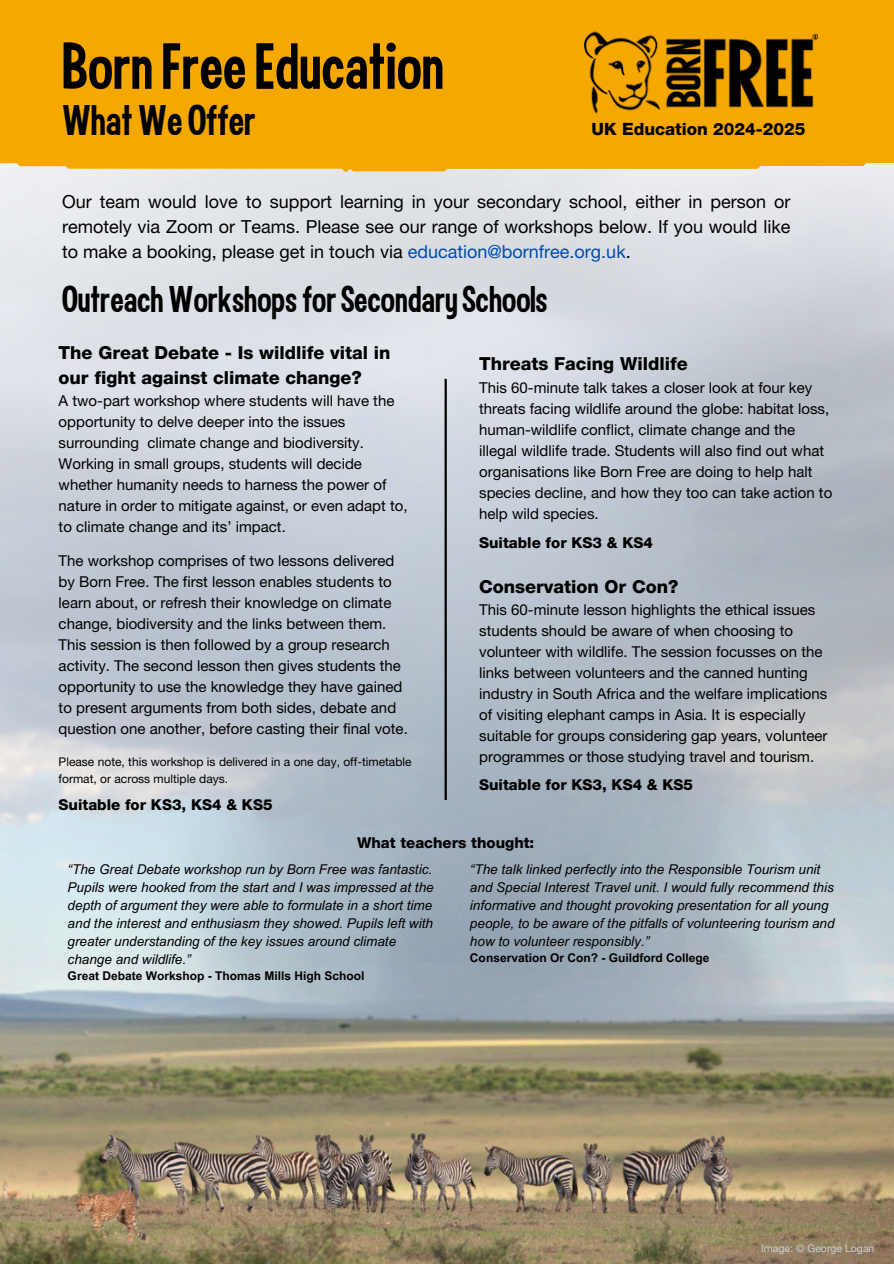
<style>
.page{position:relative;width:894px;height:1264px;background:#fff}
.page>*{position:absolute;margin:0;border:0;box-sizing:border-box;transform-origin:0 0}
.t1{font:52.5px "Born Free Sans";color:#000}
.t2{font:34.5px "Born Free Sans";color:#000}
.t3{font:30px "Born Free Sans";color:#000}
.t4{font:18px/24.8px "Helvetica Neue LT Std";color:#000;text-align:justify}
.t5{font:800 18px/25px "Helvetica Neue LT Std";color:#000}
.t6{font:800 16.95px "Helvetica Neue LT Std";color:#000}
.t7{font:15px/21px "Helvetica Neue LT Std";color:#000}
.t8{font:800 15px "Helvetica Neue LT Std";color:#000}
.t9{font:italic 13.5px/18px "Arial MT Pro";color:#000}
.t10{font:12px/16.5px "Helvetica Neue LT Std";color:#000}
.t11{font:700 12px "Arial MT Pro";color:#000}
.t12{font:10.5px "Helvetica Neue LT Std";color:#c7d1d7}
.s1{color:#004aad}
</style>
<div class="page">
<img style="left:0;top:1131px;width:893px;height:132px">
<img style="left:0;top:172px;width:893px;height:959px">
<div style="left:0;top:0;width:893px;height:172px;background:#f5a800"></div>
<img style="left:584px;top:14px;width:233px;height:116px">
<hr style="left:444px;top:379px;width:2px;height:421px;background:#000">
<h3 class="t1" style="left:62px;top:39px;width:383px">Born Free Education</h3>
<p class="t2" style="left:62px;top:102px;width:195px">What We Offer</p>
<h6 class="t6" style="left:591px;top:123px;width:215px">UK Education 2024-2025</h6>
<p class="t4" style="left:62px;top:192px;width:729px">Our team would love to support learning in your secondary school, either in person or remotely via Zoom or Teams. Please see our range of workshops below. If you would like to make a booking, please get in touch via <span class="s1">education@bornfree.org.uk</span>.</p>
<p class="t3" style="left:62px;top:283px;width:487px">Outreach Workshops for Secondary Schools</p>
<p class="t5" style="left:59px;top:342px;width:333px">The Great Debate - Is wildlife vital in our fight against climate change?</p>
<h1 class="t7" style="left:59px;top:392px;width:350px">A two-part workshop where students will have the opportunity to delve deeper into the issues surrounding climate change and biodiversity.<br>Working in small groups, students will decide whether humanity needs to harness the power of nature in order to mitigate against, or even adapt to, to climate change and its’ impact.</h1>
<h2 class="t7" style="left:59px;top:552px;width:350px">The workshop comprises of two lessons delivered by Born Free. The first lesson enables students to learn about, or refresh their knowledge on climate change, biodiversity and the links between them.<br>This session is then followed by a group research activity. The second lesson then gives students the opportunity to use the knowledge they have gained to present arguments from both sides, debate and question one another, before casting their final vote.</h2>
<p class="t10" style="left:59px;top:755px;width:354px">Please note, this workshop is delivered in a one day, off-timetable format, or across multiple days.</p>
<h4 class="t8" style="left:59px;top:799px;width:215px">Suitable for KS3, KS4 &amp; KS5</h4>
<p class="t5" style="left:479px;top:354px;width:210px">Threats Facing Wildlife</p>
<p class="t7" style="left:479px;top:379px;width:354px">This 60-minute talk takes a closer look at four key threats facing wildlife around the globe: habitat loss, human-wildlife conflict, climate change and the illegal wildlife trade. Students will also find out what organisations like Born Free are doing to help halt species decline, and how they too can take action to help wild species.</p>
<h6 class="t8" style="left:479px;top:537px;width:175px">Suitable for KS3 &amp; KS4</h6>
<p class="t5" style="left:479px;top:576px;width:201px">Conservation Or Con?</p>
<p class="t7" style="left:479px;top:601px;width:350px">This 60-minute lesson highlights the ethical issues students should be aware of when choosing to volunteer with wildlife. The session focusses on the links between volunteers and the canned hunting industry in South Africa and the welfare implications of visiting elephant camps in Asia. It is especially suitable for groups considering gap years, volunteer programmes or those studying travel and tourism.</p>
<h6 class="t8" style="left:479px;top:778px;width:215px">Suitable for KS3, KS4 &amp; KS5</h6>
<p class="t8" style="left:357px;top:836px;width:179px">What teachers thought:</p>
<h6 class="t9" style="left:68px;top:862px;width:367px">“The Great Debate workshop run by Born Free was fantastic.<br>Pupils were hooked from the start and I was impressed at the depth of argument they were able to formulate in a short time and the interest and enthusiasm they showed. Pupils left with greater understanding of the key issues around climate change and wildlife.”</h6>
<p class="t11" style="left:68px;top:971px;width:298px">Great Debate Workshop - Thomas Mills High School</p>
<p class="t9" style="left:470px;top:862px;width:366px">“The talk linked perfectly into the Responsible Tourism unit and Special Interest Travel unit. I would fully recommend this informative and thought provoking presentation for all young people, to be aware of the pitfalls of volunteering tourism and how to volunteer responsibly.”</p>
<p class="t11" style="left:470px;top:953px;width:241px">Conservation Or Con? - Guildford College</p>
<p class="t12" style="left:761px;top:1244px;width:115px">Image: © George Logan</p>
</div>
